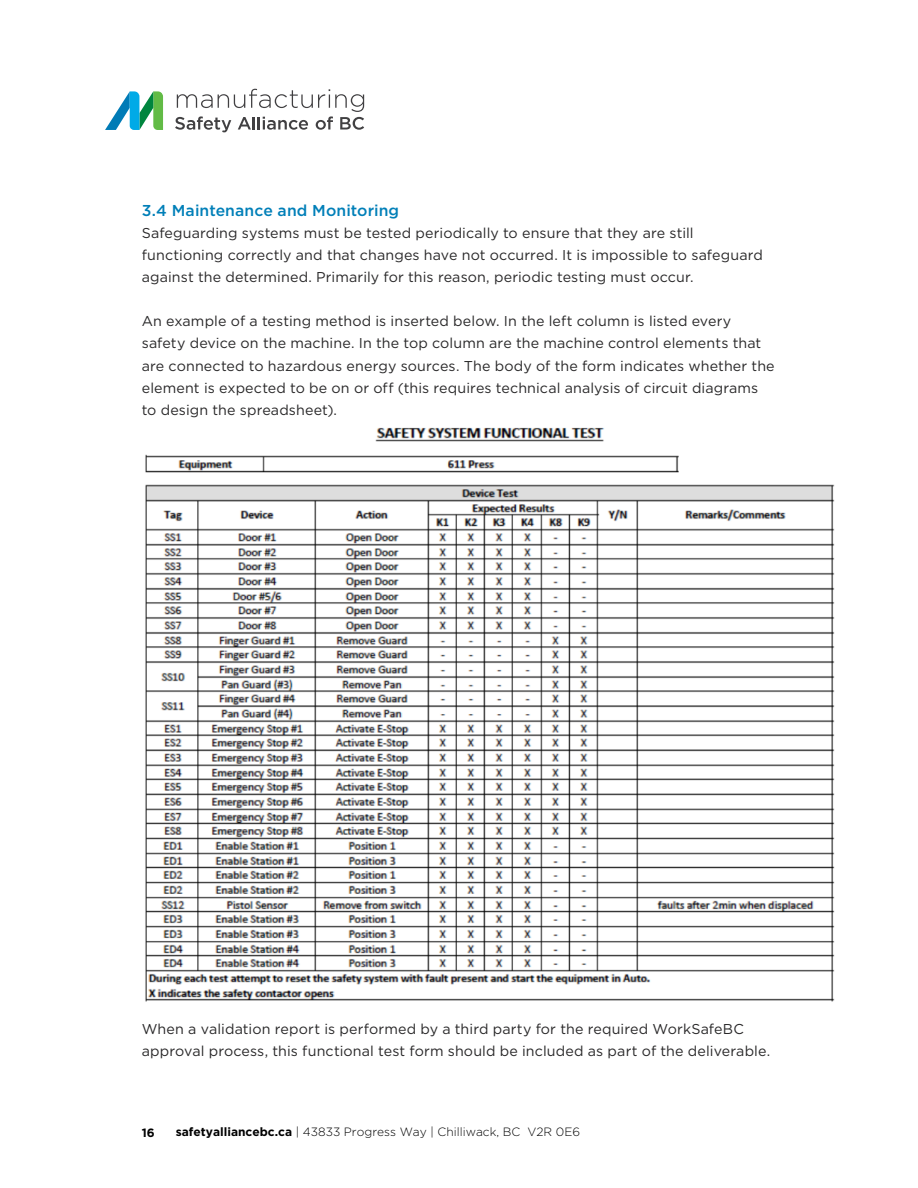
<style>
.page{position:relative;width:918px;height:1188px;background:#fff}
.page>*{position:absolute;margin:0;border:0;box-sizing:border-box;transform-origin:0 0}
.t1{font:500 15.75px "Gotham";letter-spacing:.005em;color:#007fb8}
.t2{font:14.25px/22.2px "Gotham";letter-spacing:.01em;color:#292829}
.t3{font:300 12px "Gotham";color:#000}
.t4{font:700 12px "Gotham";color:#000}
.s1{font-weight:700}
</style>
<div class="page">
<svg style="left:175px;top:89px;width:189px;height:43px"></svg>
<svg style="left:105px;top:91px;width:58px;height:39px"></svg>
<img style="left:145px;top:427px;width:690px;height:575px">
<p class="t1" style="left:142px;top:201px;width:259px">3.4 Maintenance and Monitoring</p>
<p class="t2" style="left:142px;top:221px;width:623px">Safeguarding systems must be tested periodically to ensure that they are still functioning correctly and that changes have not occurred. It is impossible to safeguard against the determined. Primarily for this reason, periodic testing must occur.</p>
<p class="t2" style="left:142px;top:310px;width:635px">An example of a testing method is inserted below. In the left column is listed every safety device on the machine. In the top column are the machine control elements that are connected to hazardous energy sources. The body of the form indicates whether the element is expected to be on or off (this requires technical analysis of circuit diagrams to design the spreadsheet).</p>
<p class="t2" style="left:142px;top:1018px;width:630px">When a validation report is performed by a third party for the required WorkSafeBC approval process, this functional test form should be included as part of the deliverable.</p>
<p class="t4" style="left:142px;top:1126px;width:15px">16</p>
<p class="t3" style="left:176px;top:1125px;width:406px"><span class="s1">safetyalliancebc.ca</span> | 43833 Progress Way | Chilliwack, BC V2R 0E6</p>
</div>
